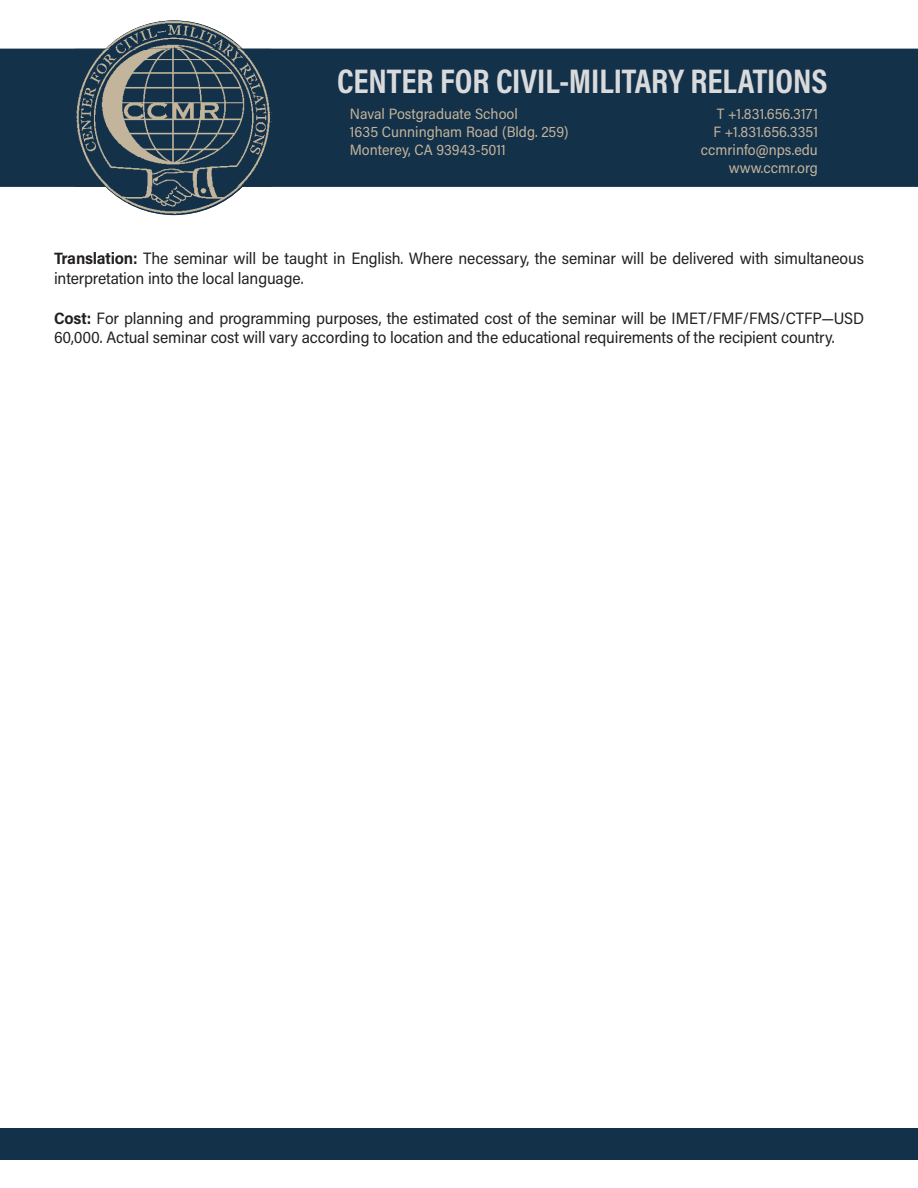
<style>
.page{position:relative;width:918px;height:1188px;background:#fff}
.page>*{position:absolute;margin:0;border:0;box-sizing:border-box;transform-origin:0 0}
.t1{font:700 34.5px "Acumin Pro Cond";color:#d9dadc}
.t2{font:16.5px/19.8px "Acumin Pro Semi Cond";letter-spacing:-.01em;color:#231f20}
.t3{font:15px/18px "Acumin Pro Semi Cond";color:#c3b49b}
.s1{font-weight:700}
</style>
<div class="page">
<div style="left:0;top:49px;width:918px;height:138px;background:#14314a"></div>
<div style="left:0;top:1129px;width:918px;height:31px;background:#14314a"></div>
<img style="left:105px;top:20px;width:138px;height:195px">
<img style="left:75px;top:49px;width:196px;height:138px">
<h1 class="t1" style="left:337px;top:59px;width:492px">CENTER FOR CIVIL-MILITARY RELATIONS</h1>
<p class="t3" style="left:350px;top:104px;width:220px">Naval Postgraduate School<br>1635 Cunningham Road (Bldg. 259)<br>Monterey, CA 93943-5011</p>
<p class="t3" style="left:701px;top:104px;width:119px;text-align:right">T +1.831.656.3171<br>F +1.831.656.3351 ccmrinfo@nps.edu www.ccmr.org</p>
<p class="t2" style="left:54px;top:248px;width:811px"><span class="s1">Translation:</span> The seminar will be taught in English. Where necessary, the seminar will be delivered with simultaneous interpretation into the local language.</p>
<p class="t2" style="left:54px;top:307px;width:812px"><span class="s1">Cost:</span> For planning and programming purposes, the estimated cost of the seminar will be IMET/FMF/FMS/CTFP—USD<br>60,000. Actual seminar cost will vary according to location and the educational requirements of the recipient country.</p>
</div>
